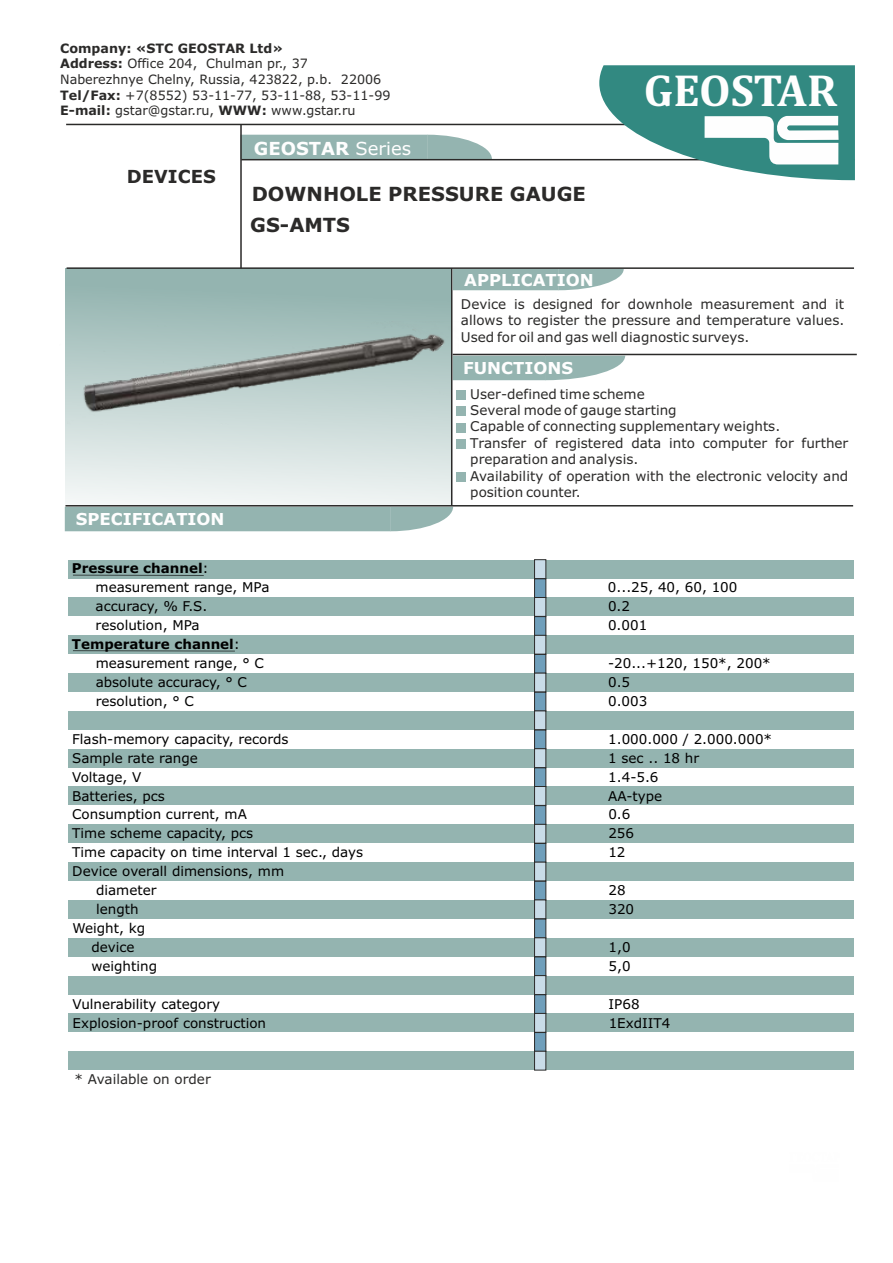
<style>
.page{position:relative;width:893px;height:1263px;background:#fff}
.page>*{position:absolute;margin:0;border:0;box-sizing:border-box;transform-origin:0 0}
.t1{font:700 45.45px "Cambria";letter-spacing:-.005em;color:#fefefe}
.t2{font:700 19.5px "Verdana";color:#2b2a29}
.t3{font:700 18px "Verdana";color:#fefefe}
.t4{font:700 18px "Verdana";color:#2b2a29}
.t5{font:700 16.5px "Verdana";color:#fefefe}
.t6{font:13.5px/18.9px "Verdana";color:#000}
.t7{font:13.5px/16.4px "Verdana";color:#2b2a29}
.t8{font:700 13.5px "Verdana";color:#000}
.t9{font:12.9px/15.8px "Verdana";color:#2b2a29}
.s1{font-weight:700}
.s2{font-weight:400}
</style>
<div class="page">
<svg style="left:66px;top:269px;width:385px;height:236px"></svg>
<svg style="left:391px;top:507px;width:62px;height:24px"></svg>
<div style="left:65px;top:507px;width:326px;height:24px;background:#94b4b0"></div>
<svg style="left:545px;top:356px;width:80px;height:24px"></svg>
<div style="left:453px;top:356px;width:92px;height:24px;background:#94b4b0"></div>
<svg style="left:428px;top:135px;width:64px;height:24px"></svg>
<div style="left:240px;top:135px;width:188px;height:24px;background:#94b4b0"></div>
<hr style="left:66px;top:124px;width:595px;height:1px;background:#2b2a29">
<hr style="left:240px;top:124px;width:2px;height:144px;background:#2b2a29">
<hr style="left:241px;top:159px;width:613px;height:1px;background:#2b2a29">
<hr style="left:67px;top:267px;width:787px;height:2px;background:#2b2a29">
<hr style="left:453px;top:354px;width:404px;height:1px;background:#2b2a29">
<div style="left:68px;top:560px;width:786px;height:19px;background:#94b4b0"></div>
<div style="left:68px;top:597px;width:786px;height:19px;background:#94b4b0"></div>
<div style="left:68px;top:635px;width:786px;height:19px;background:#94b4b0"></div>
<div style="left:68px;top:673px;width:786px;height:19px;background:#94b4b0"></div>
<div style="left:68px;top:711px;width:786px;height:19px;background:#94b4b0"></div>
<div style="left:68px;top:749px;width:786px;height:19px;background:#94b4b0"></div>
<div style="left:68px;top:786px;width:786px;height:19px;background:#94b4b0"></div>
<div style="left:68px;top:824px;width:786px;height:19px;background:#94b4b0"></div>
<div style="left:68px;top:862px;width:786px;height:19px;background:#94b4b0"></div>
<div style="left:68px;top:900px;width:786px;height:19px;background:#94b4b0"></div>
<div style="left:68px;top:938px;width:786px;height:19px;background:#94b4b0"></div>
<div style="left:68px;top:975px;width:786px;height:19px;background:#94b4b0"></div>
<div style="left:68px;top:1013px;width:786px;height:19px;background:#94b4b0"></div>
<div style="left:68px;top:1051px;width:786px;height:19px;background:#94b4b0"></div>
<svg style="left:534px;top:559px;width:12px;height:511px"></svg>
<hr style="left:451px;top:268px;width:1px;height:238px;background:#2b2a29">
<hr style="left:65px;top:505px;width:788px;height:1px;background:#2b2a29">
<hr style="left:73px;top:575px;width:131px;height:1px;background:#000">
<hr style="left:73px;top:650px;width:162px;height:1px;background:#000">
<div style="left:456px;top:390px;width:9px;height:9px;background:#94b4b0"></div>
<div style="left:456px;top:407px;width:9px;height:9px;background:#94b4b0"></div>
<div style="left:456px;top:423px;width:9px;height:9px;background:#94b4b0"></div>
<div style="left:456px;top:439px;width:9px;height:9px;background:#94b4b0"></div>
<div style="left:456px;top:472px;width:9px;height:9px;background:#94b4b0"></div>
<svg style="left:559px;top:269px;width:65px;height:21px"></svg>
<div style="left:453px;top:269px;width:106px;height:21px;background:#94b4b0"></div>
<img style="left:65px;top:322px;width:393px;height:102px">
<svg style="left:599px;top:65px;width:256px;height:115px"></svg>
<p class="t9" style="left:60px;top:41px;width:332px"><span class="s1">Company: «STC GEOSTAR Ltd»<br>Address:</span> Office 204, Chulman pr., 37<br>Naberezhnye Chelny, Russia, 423822, p.b. 22006<br><span class="s1">Tel/Fax:</span> +7(8552) 53-11-77, 53-11-88, 53-11-99<br><span class="s1">E-mail:</span> gstar@gstar.ru, <span class="s1">WWW:</span> www.gstar.ru</p>
<h3 class="t4" style="left:127px;top:169px;width:90px">DEVICES</h3>
<h3 class="t3" style="left:254px;top:141px;width:159px">GEOSTAR <span class="s2">Series</span></h3>
<h2 class="t2" style="left:252px;top:186px;width:336px">DOWNHOLE PRESSURE GAUGE</h2>
<h2 class="t2" style="left:250px;top:217px;width:101px">GS-AMTS</h2>
<h1 class="t1" style="left:644px;top:71px;width:195px">GEOSTAR</h1>
<p class="t5" style="left:464px;top:273px;width:131px">APPLICATION</p>
<p class="t7" style="left:461px;top:297px;width:385px;text-align:justify">Device is designed for downhole measurement and it allows to register the pressure and temperature values.<br>Used for oil and gas well diagnostic surveys.</p>
<p class="t5" style="left:463px;top:361px;width:112px">FUNCTIONS</p>
<p class="t5" style="left:76px;top:513px;width:150px">SPECIFICATION</p>
<p class="t8" style="left:72px;top:563px;width:138px">Pressure channel<span class="s2">:</span></p>
<p class="t6" style="left:96px;top:579px;width:175px">measurement range, MPa</p>
<p class="t6" style="left:96px;top:598px;width:113px">accuracy, % F.S.</p>
<p class="t6" style="left:96px;top:617px;width:105px">resolution, MPa</p>
<p class="t8" style="left:72px;top:639px;width:170px">Temperature channel<span class="s2">:</span></p>
<p class="t6" style="left:96px;top:655px;width:170px">measurement range, ° C</p>
<p class="t6" style="left:96px;top:674px;width:153px">absolute accuracy, ° C</p>
<p class="t6" style="left:96px;top:693px;width:100px">resolution, ° C</p>
<p class="t6" style="left:72px;top:730px;width:218px">Flash-memory capacity, records</p>
<p class="t6" style="left:72px;top:749px;width:127px">Sample rate range</p>
<p class="t6" style="left:72px;top:768px;width:71px">Voltage, V</p>
<p class="t6" style="left:72px;top:787px;width:94px">Batteries, pcs</p>
<p class="t6" style="left:72px;top:806px;width:176px">Consumption current, mA</p>
<p class="t6" style="left:72px;top:825px;width:182px">Time scheme capacity, pcs</p>
<p class="t6" style="left:72px;top:844px;width:292px">Time capacity on time interval 1 sec., days</p>
<p class="t6" style="left:72px;top:863px;width:213px">Device overall dimensions, mm</p>
<p class="t6" style="left:96px;top:882px;width:62px">diameter</p>
<p class="t6" style="left:96px;top:901px;width:44px">length</p>
<p class="t6" style="left:72px;top:920px;width:74px">Weight, kg</p>
<p class="t6" style="left:91px;top:939px;width:45px">device</p>
<p class="t6" style="left:91px;top:958px;width:67px">weighting</p>
<p class="t6" style="left:73px;top:995px;width:195px">Vulnerability category<br>Explosion-proof construction</p>
<p class="t7" style="left:75px;top:1072px;width:138px">* Available on order</p>
<p class="t7" style="left:470px;top:387px;width:380px">User-defined time scheme<br>Several mode of gauge starting<br>Capable of connecting supplementary weights.<br>Transfer of registered data into computer for further preparation and analysis.<br>Availability of operation with the electronic velocity and position counter.</p>
<p class="t6" style="left:608px;top:579px;width:131px">0...25, 40, 60, 100<br>0.2<br>0.001</p>
<p class="t6" style="left:608px;top:655px;width:164px">-20...+120, 150*, 200*<br>0.5<br>0.003</p>
<p class="t6" style="left:608px;top:730px;width:165px">1.000.000 / 2.000.000*<br>1 sec .. 18 hr<br>1.4-5.6<br>AA-type<br>0.6<br>256<br>12</p>
<p class="t6" style="left:608px;top:882px;width:27px">28<br>320</p>
<p class="t6" style="left:609px;top:939px;width:24px">1,0<br>5,0</p>
<p class="t6" style="left:609px;top:995px;width:63px">IP68<br>1ExdIIT4</p>
</div>
